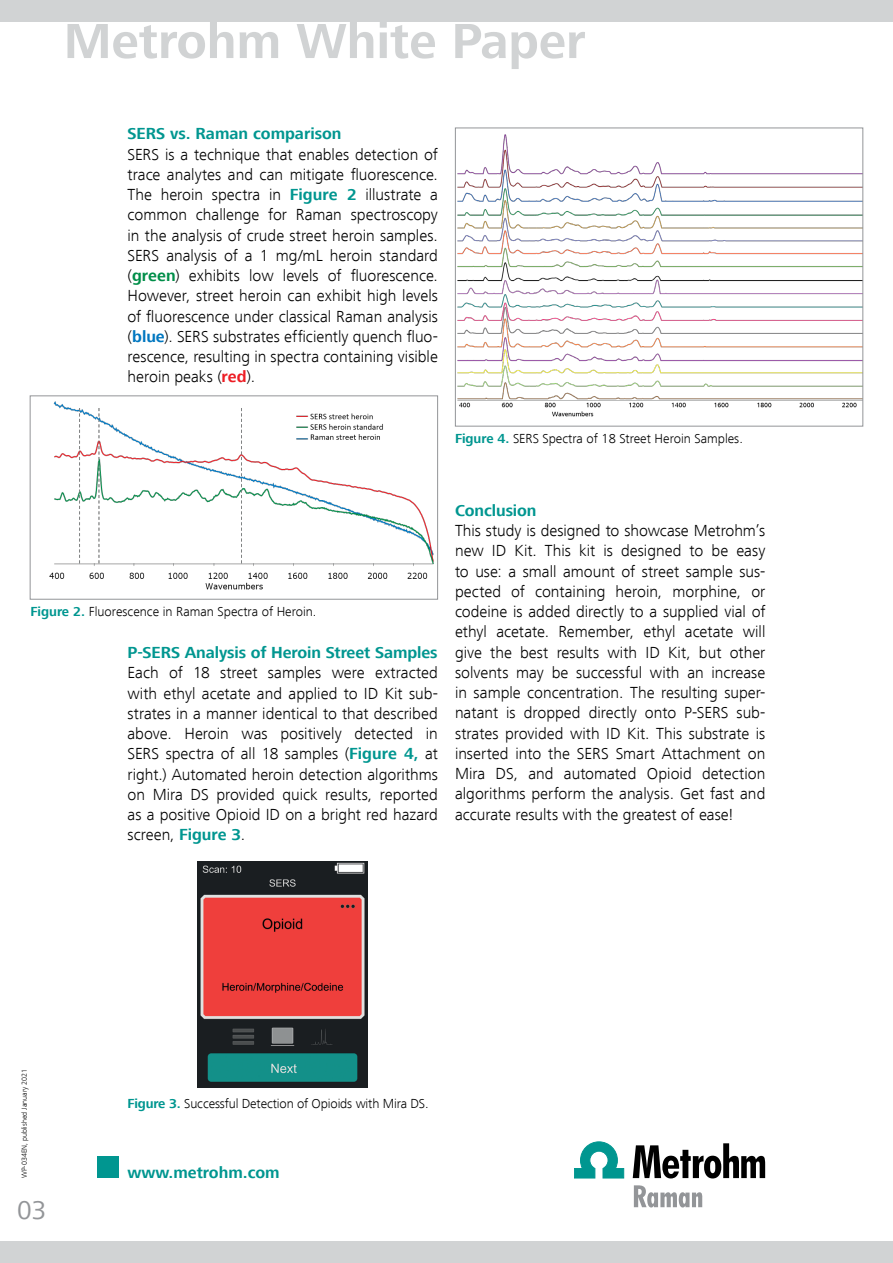
<style>
.page{position:relative;width:893px;height:1263px;background:#fff}
.page>*{position:absolute;margin:0;border:0;box-sizing:border-box;transform-origin:0 0}
.t1{font:700 51px "Frutiger Next LT";color:#d1d3d4}
.t2{font:27px "Frutiger Next LT";color:#939598}
.t3{font:300 16.5px/20.2px "Frutiger Next LT";color:#000;text-align:justify}
.t4{font:700 16.5px "Frutiger Next LT";letter-spacing:-.005em;color:#009690}
.t5{font:300 13.5px "Frutiger Next LT";color:#000}
.t6{font:300 7.5px "Frutiger Next LT";color:#000}
.s1{font-weight:700;color:#009690}
.s2{font-weight:700;color:#008e49}
.s3{font-weight:700;color:#0077c0}
.s4{font-weight:700;color:#ed1d24}
</style>
<div class="page">
<div style="left:0;top:0;width:893px;height:21px;background:#d1d3d4"></div>
<div style="left:0;top:1242px;width:893px;height:21px;background:#d1d3d4"></div>
<img style="left:198px;top:861px;width:170px;height:227px">
<img style="left:49px;top:402px;width:385px;height:188px">
<div style="left:30px;top:395px;width:408px;height:205px;border:1px solid #939598"></div>
<img style="left:457px;top:134px;width:404px;height:283px">
<div style="left:455px;top:128px;width:408px;height:298px;border:1px solid #939598"></div>
<svg style="left:574px;top:1142px;width:50px;height:36px"></svg>
<svg style="left:633px;top:1143px;width:132px;height:35px"></svg>
<svg style="left:634px;top:1185px;width:68px;height:22px"></svg>
<div style="left:98px;top:1157px;width:21px;height:21px;background:#009690"></div>
<h1 class="t1" style="left:64px;top:13px;width:523px">Metrohm White Paper</h1>
<p class="t4" style="left:128px;top:125px;width:215px">SERS vs. Raman comparison</p>
<p class="t3" style="left:128px;top:144px;width:312px">SERS is a technique that enables detection of trace analytes and can mitigate fluorescence.<br>The heroin spectra in <span class="s1">Figure 2</span> illustrate a common challenge for Raman spectroscopy in the analysis of crude street heroin samples.<br>SERS analysis of a 1 mg/mL heroin standard (<span class="s2">green</span>) exhibits low levels of fluorescence.<br>However, street heroin can exhibit high levels of fluorescence under classical Raman analysis (<span class="s3">blue</span>). SERS substrates efficiently quench fluo&shy;rescence, resulting in spectra containing visible heroin peaks (<span class="s4">red</span>).</p>
<p class="t5" style="left:455px;top:432px;width:289px"><span class="s1">Figure 4.</span> SERS Spectra of 18 Street Heroin Samples.</p>
<p class="t5" style="left:31px;top:604px;width:287px"><span class="s1">Figure 2.</span> Fluorescence in Raman Spectra of Heroin.</p>
<p class="t4" style="left:128px;top:643px;width:311px">P-SERS Analysis of Heroin Street Samples</p>
<p class="t3" style="left:128px;top:663px;width:312px">Each of 18 street samples were extracted with ethyl acetate and applied to ID Kit sub&shy;strates in a manner identical to that described above. Heroin was positively detected in SERS spectra of all 18 samples (<span class="s1">Figure 4,</span> at right.) Automated heroin detection algorithms on Mira DS provided quick results, reported as a positive Opioid ID on a bright red hazard screen, <span class="s1">Figure 3</span>.</p>
<p class="t4" style="left:455px;top:501px;width:83px">Conclusion</p>
<p class="t3" style="left:455px;top:520px;width:312px">This study is designed to showcase Metrohm’s new ID Kit. This kit is designed to be easy to use: a small amount of street sample sus&shy;pected of containing heroin, morphine, or codeine is added directly to a supplied vial of ethyl acetate. Remember, ethyl acetate will give the best results with ID Kit, but other solvents may be successful with an increase in sample concentration. The resulting super&shy;natant is dropped directly onto P-SERS sub&shy;strates provided with ID Kit. This substrate is inserted into the SERS Smart Attachment on Mira DS, and automated Opioid detection algorithms perform the analysis. Get fast and accurate results with the greatest of ease!</p>
<p class="t6" style="left:20px;top:1178px;width:110px;rotate:-90deg">WP-034EN, published January 2021</p>
<h2 class="t2" style="left:17px;top:1195px;width:31px">03</h2>
<p class="t5" style="left:128px;top:1096px;width:303px"><span class="s1">Figure 3.</span> Successful Detection of Opioids with Mira DS.</p>
<p class="t4" style="left:128px;top:1163px;width:154px">www.metrohm.com</p>
</div>
